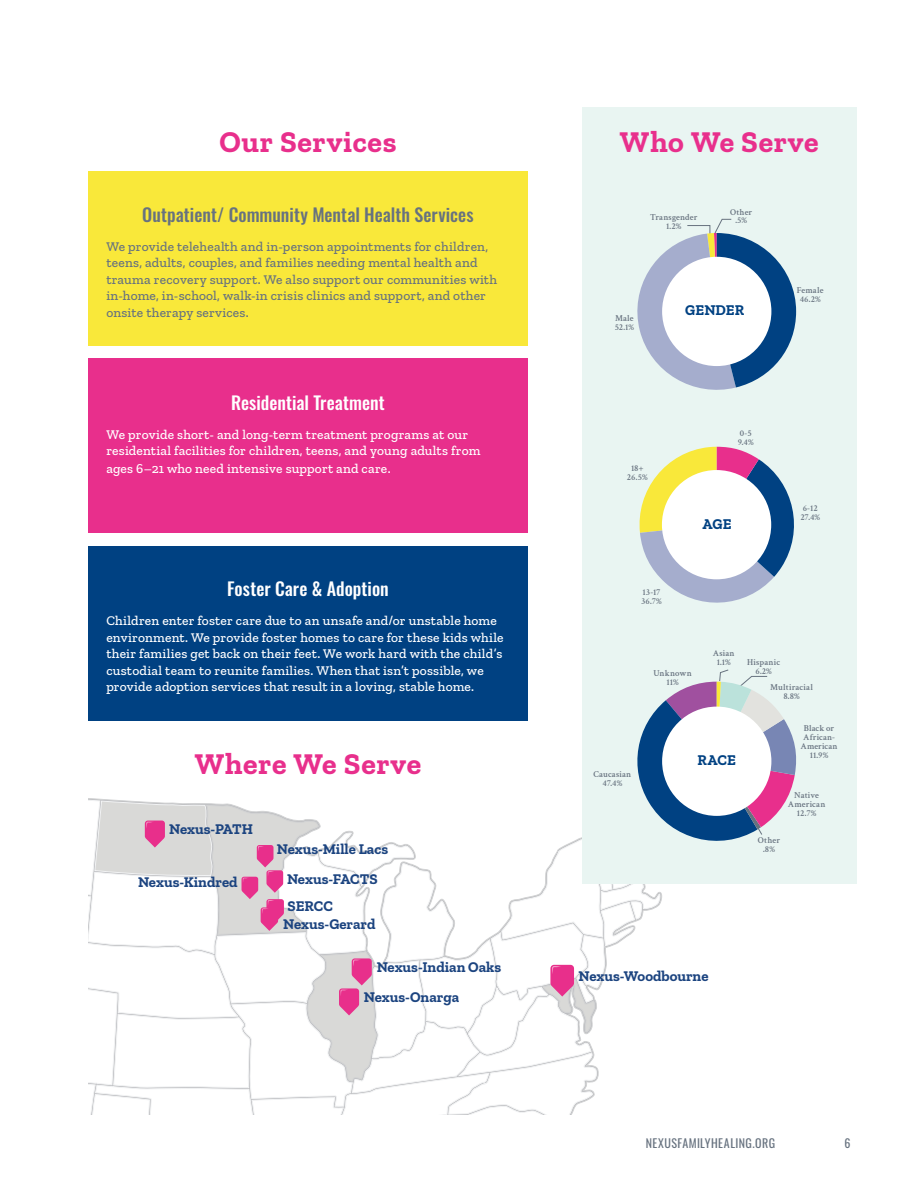
<style>
.page{position:relative;width:918px;height:1188px;background:#fff}
.page>*{position:absolute;margin:0;border:0;box-sizing:border-box;transform-origin:0 0}
.t1{font:700 30px "Zilla Slab";letter-spacing:.02em;color:#e82f8c}
.t2{font:500 18px "Oswald";color:#67727f}
.t3{font:500 18px "Oswald";color:#fff}
.t4{font:700 14.85px/29.7px "Zilla Slab";color:#1c4480;text-align:center}
.t5{font:700 14.85px "Zilla Slab";letter-spacing:.005em;color:#004182}
.t6{font:500 13.5px/16.5px "Zilla Slab";letter-spacing:.01em;color:#fff}
.t7{font:500 13.5px/16.5px "Zilla Slab";letter-spacing:.01em;color:#67727f}
.t8{font:12px "Oswald";letter-spacing:.035em;color:#67727f}
.t9{font:600 8.85px/8.9px "Crimson Text";letter-spacing:.01em;color:#67727f;text-align:center}
</style>
<div class="page">
<div style="left:582px;top:107px;width:275px;height:776px;background:#e9f5f2"></div>
<svg style="left:639px;top:447px;width:155px;height:156px"></svg>
<svg style="left:637px;top:219px;width:159px;height:171px"></svg>
<div style="left:662px;top:257px;width:109px;height:109px;background:#fff;border-radius:50%"></div>
<div style="left:662px;top:470px;width:109px;height:109px;background:#fff;border-radius:50%"></div>
<svg style="left:88px;top:669px;width:710px;height:445px"></svg>
<div style="left:662px;top:707px;width:109px;height:109px;background:#fff;border-radius:50%"></div>
<div style="left:88px;top:171px;width:440px;height:175px;background:#f9e83a"></div>
<div style="left:88px;top:358px;width:440px;height:175px;background:#e82f8c"></div>
<div style="left:88px;top:546px;width:440px;height:175px;background:#004182"></div>
<h1 class="t1" style="left:219px;top:125px;width:179px">Our Services</h1>
<h1 class="t1" style="left:620px;top:125px;width:200px">Who We Serve</h1>
<h2 class="t2" style="left:142px;top:206px;width:333px">Outpatient/ Community Mental Health Services</h2>
<p class="t7" style="left:106px;top:238px;width:392px">We provide telehealth and in-person appointments for children, teens, adults, couples, and families needing mental health and trauma recovery support. We also support our communities with in-home, in-school, walk-in crisis clinics and support, and other onsite therapy services.</p>
<h2 class="t3" style="left:231px;top:393px;width:155px">Residential Treatment</h2>
<p class="t6" style="left:106px;top:426px;width:376px">We provide short- and long-term treatment programs at our residential facilities for children, teens, and young adults from</p>
<p class="t6" style="left:106px;top:460px;width:286px">ages 6–21 who need intensive support and care.</p>
<h2 class="t3" style="left:227px;top:580px;width:163px">Foster Care &amp; Adoption</h2>
<p class="t6" style="left:106px;top:612px;width:399px">Children enter foster care due to an unsafe and/or unstable home environment. We provide foster homes to care for these kids while their families get back on their feet. We work hard with the child’s custodial team to reunite families. When that isn’t possible, we provide adoption services that result in a loving, stable home.</p>
<p class="t9" style="left:650px;top:213px;width:49px">Transgender<br>1.2%</p>
<p class="t9" style="left:730px;top:207px;width:24px">Other .5%</p>
<p class="t9" style="left:615px;top:314px;width:21px;text-align:left">Male<br>52.1%</p>
<p class="t5" style="left:685px;top:302px;width:61px">GENDER</p>
<p class="t9" style="left:738px;top:428px;width:17px;text-align:left">0-5<br>9.4%</p>
<p class="t9" style="left:627px;top:463px;width:22px">18+<br>26.5%</p>
<p class="t9" style="left:641px;top:587px;width:22px;text-align:left">13-17<br>36.7%</p>
<p class="t5" style="left:702px;top:515px;width:31px">AGE</p>
<p class="t9" style="left:797px;top:285px;width:28px">Female<br>46.2%</p>
<p class="t9" style="left:800px;top:503px;width:21px;text-align:left">6-12<br>27.4%</p>
<p class="t9" style="left:653px;top:668px;width:40px">Unknown<br>11%</p>
<p class="t9" style="left:713px;top:648px;width:23px">Asian<br>1.1%</p>
<p class="t9" style="left:747px;top:657px;width:34px">Hispanic<br>6.2%</p>
<p class="t9" style="left:770px;top:682px;width:44px">Multiracial<br>8.8%</p>
<h1 class="t1" style="left:195px;top:746px;width:228px">Where We Serve</h1>
<p class="t5" style="left:698px;top:752px;width:40px">RACE</p>
<p class="t9" style="left:593px;top:769px;width:39px">Caucasian<br>47.4%</p>
<p class="t4" style="left:169px;top:814px;width:85px">Nexus-PATH</p>
<p class="t4" style="left:138px;top:867px;width:101px">Nexus-Kindred</p>
<p class="t4" style="left:277px;top:834px;width:113px">Nexus-Mille Lacs<br>Nexus-FACTS</p>
<p class="t4" style="left:283px;top:910px;width:94px">Nexus-Gerard</p>
<p class="t4" style="left:288px;top:891px;width:47px">SERCC</p>
<p class="t4" style="left:364px;top:952px;width:139px;line-height:30.3px;text-align:left;text-indent:13px">Nexus-Indian Oaks<br>Nexus-Onarga</p>
<p class="t4" style="left:579px;top:961px;width:131px">Nexus-Woodbourne</p>
<p class="t9" style="left:801px;top:724px;width:38px">Black or<br>African-<br>American<br>11.9%</p>
<p class="t9" style="left:788px;top:790px;width:39px">Native<br>American<br>12.7%</p>
<p class="t9" style="left:758px;top:835px;width:24px">Other .8%</p>
<p class="t8" style="left:646px;top:1133px;width:131px">NEXUSFAMILYHEALING.ORG</p>
<p class="t8" style="left:844px;top:1133px;width:8px">6</p>
</div>
